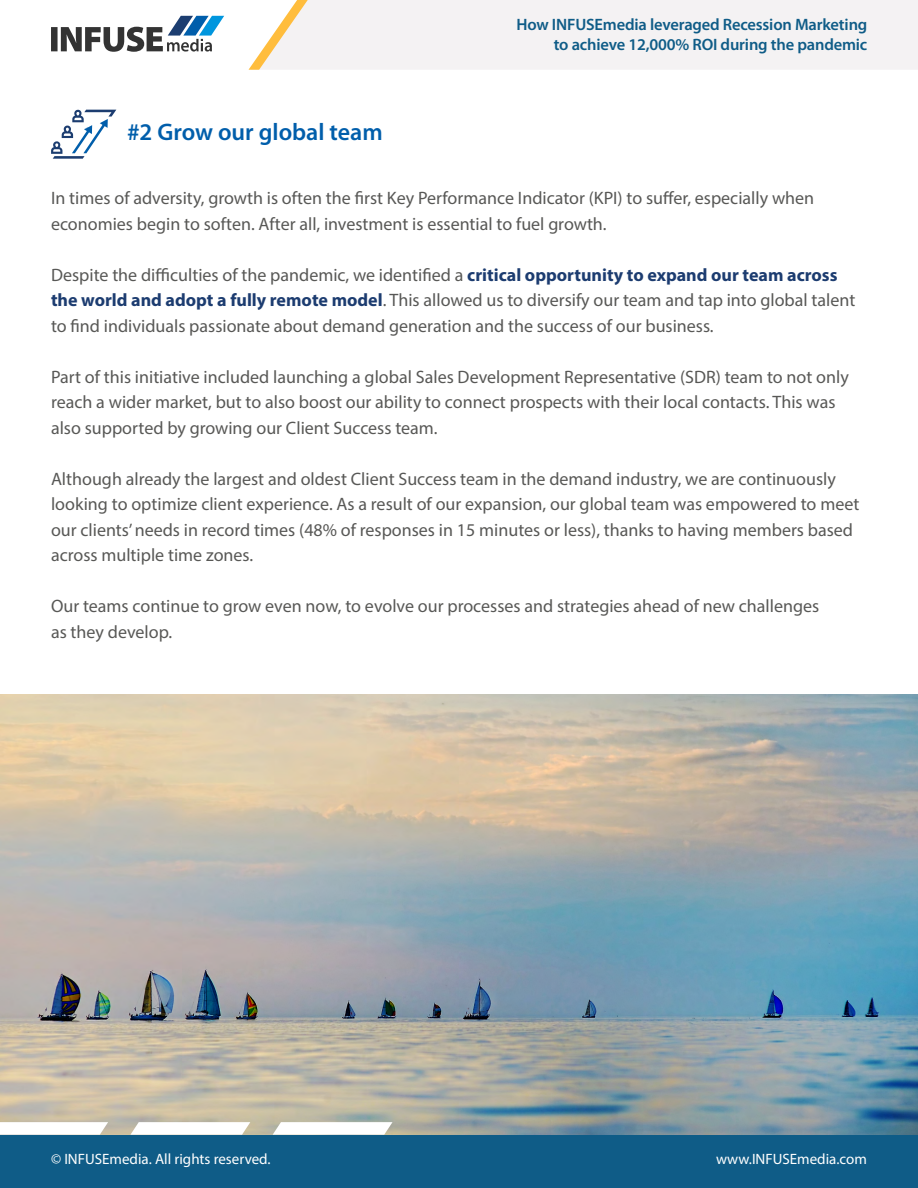
<style>
.page{position:relative;width:918px;height:1188px;background:#fff}
.page>*{position:absolute;margin:0;border:0;box-sizing:border-box;transform-origin:0 0}
.t1{font:600 24px "Myriad Pro";color:#005eab}
.t2{font:18px/25.5px "Myriad Pro";color:#585856}
.t3{font:600 16.5px/19.8px "Myriad Pro";letter-spacing:-.01em;color:#0f5c87;text-align:right}
.t4{font:15px "Myriad Pro";color:#fff}
.s1{font-weight:700;color:#1c3c70}
</style>
<div class="page">
<svg style="left:51px;top:110px;width:65px;height:49px"></svg>
<img style="left:0;top:694px;width:918px;height:441px">
<svg style="left:51px;top:16px;width:173px;height:36px"></svg>
<div style="left:309px;top:0;width:609px;height:69px;background:#f4f2f3"></div>
<svg style="left:249px;top:0;width:60px;height:70px"></svg>
<svg style="left:0;top:1122px;width:108px;height:13px"></svg>
<svg style="left:130px;top:1122px;width:120px;height:13px"></svg>
<svg style="left:273px;top:1122px;width:120px;height:13px"></svg>
<div style="left:0;top:1135px;width:918px;height:53px;background:#0f5c87"></div>
<h1 class="t1" style="left:127px;top:119px;width:257px">#2 Grow our global team</h1>
<p class="t3" style="left:517px;top:15px;width:352px">How INFUSEmedia leveraged Recession Marketing to achieve 12,000% ROI during the pandemic</p>
<p class="t2" style="left:51px;top:185px;width:765px">In times of adversity, growth is often the first Key Performance Indicator (KPI) to suffer, especially when economies begin to soften. After all, investment is essential to fuel growth.</p>
<p class="t2" style="left:51px;top:261px;width:806px">Despite the difficulties of the pandemic, we identified a <span class="s1">critical opportunity to expand our team across the world and adopt a fully remote model</span>. This allowed us to diversify our team and tap into global talent to find individuals passionate about demand generation and the success of our business.</p>
<p class="t2" style="left:51px;top:363px;width:799px">Part of this initiative included launching a global Sales Development Representative (SDR) team to not only reach a wider market, but to also boost our ability to connect prospects with their local contacts. This was also supported by growing our Client Success team.</p>
<p class="t2" style="left:51px;top:466px;width:810px">Although already the largest and oldest Client Success team in the demand industry, we are continuously looking to optimize client experience. As a result of our expansion, our global team was empowered to meet our clients’ needs in record times (48% of responses in 15 minutes or less), thanks to having members based across multiple time zones.</p>
<p class="t2" style="left:51px;top:593px;width:770px">Our teams continue to grow even now, to evolve our processes and strategies ahead of new challenges as they develop.</p>
<p class="t4" style="left:51px;top:1150px;width:221px">© INFUSEmedia. All rights reserved.</p>
<p class="t4" style="left:716px;top:1150px;width:152px">www.INFUSEmedia.com</p>
</div>
